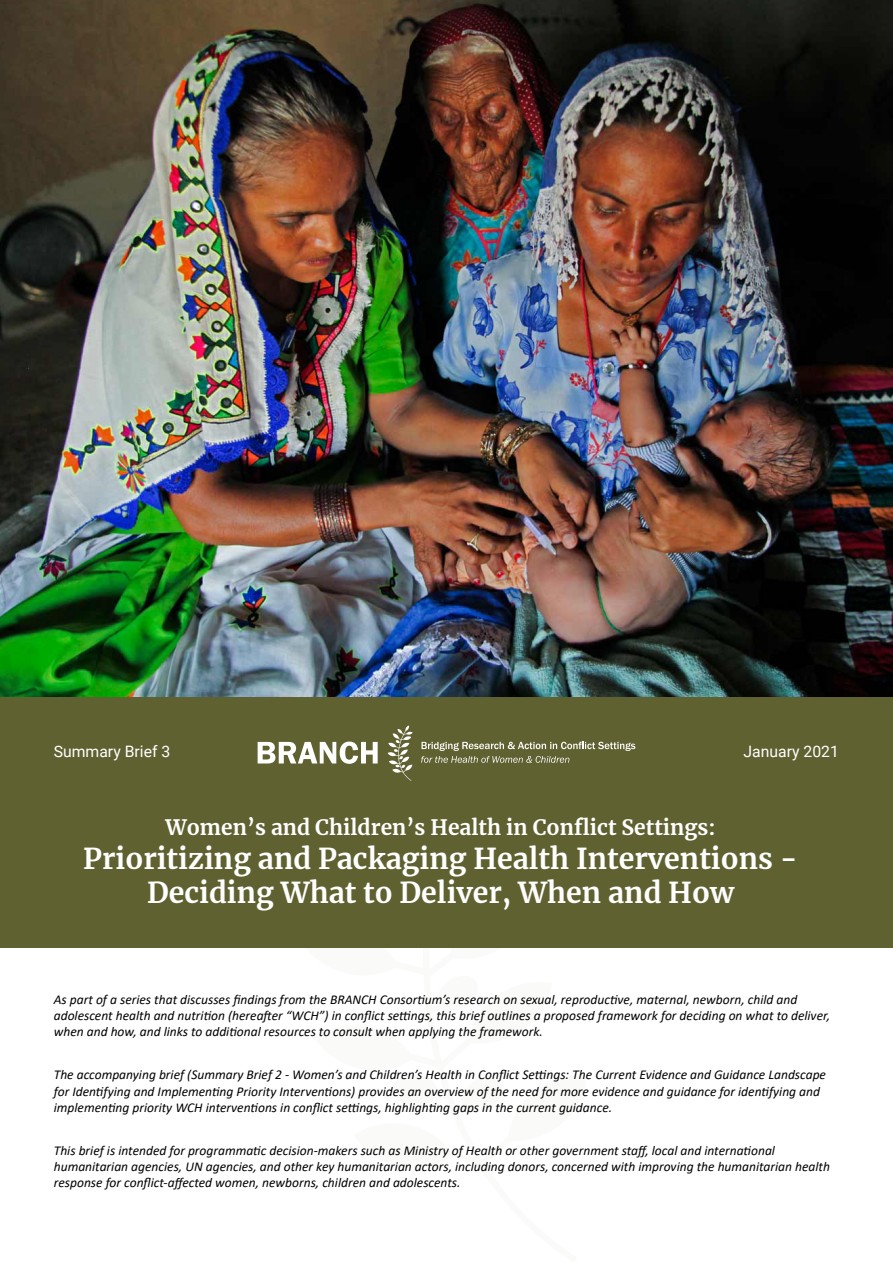
<style>
.page{position:relative;width:893px;height:1263px;background:#fff}
.page>*{position:absolute;margin:0;border:0;box-sizing:border-box;transform-origin:0 0}
.t1{font:700 28.5px/34.2px "Merriweather";color:#fff;text-align:center}
.t2{font:700 21px "Merriweather";color:#fff}
.t3{font:15.75px "Roboto";color:#fff}
.t4{font:italic 13.5px/16.2px "Calibri";color:#000}
</style>
<div class="page">
<img style="left:0;top:0;width:893px;height:711px">
<div style="left:1px;top:697px;width:892px;height:251px;background:#5f6131"></div>
<img style="left:258px;top:619px;width:377px;height:162px">
<p class="t3" style="left:54px;top:740px;width:118px">Summary Brief 3</p>
<p class="t3" style="left:744px;top:740px;width:97px">January 2021</p>
<h2 class="t2" style="left:165px;top:813px;width:552px">Women’s and Children’s Health in Conflict Settings:</h2>
<h1 class="t1" style="left:83px;top:841px;width:716px">Prioritizing and Packaging Health Interventions -<br>Deciding What to Deliver, When and How</h1>
<p class="t4" style="left:54px;top:990px;width:778px">As part of a series that discusses findings from the BRANCH Consortium’s research on sexual, reproductive, maternal, newborn, child and adolescent health and nutrition (hereafter “WCH”) in conflict settings, this brief outlines a proposed framework for deciding on what to deliver, when and how, and links to additional resources to consult when applying the framework.</p>
<p class="t4" style="left:54px;top:1066px;width:774px">The accompanying brief (Summary Brief 2 - Women’s and Children’s Health in Conflict Settings: The Current Evidence and Guidance Landscape for Identifying and Implementing Priority Interventions) provides an overview of the need for more evidence and guidance for identifying and implementing priority WCH interventions in conflict settings, highlighting gaps in the current guidance.</p>
<p class="t4" style="left:54px;top:1142px;width:778px">This brief is intended for programmatic decision-makers such as Ministry of Health or other government staff, local and international humanitarian agencies, UN agencies, and other key humanitarian actors, including donors, concerned with improving the humanitarian health response for conflict-affected women, newborns, children and adolescents.</p>
</div>
